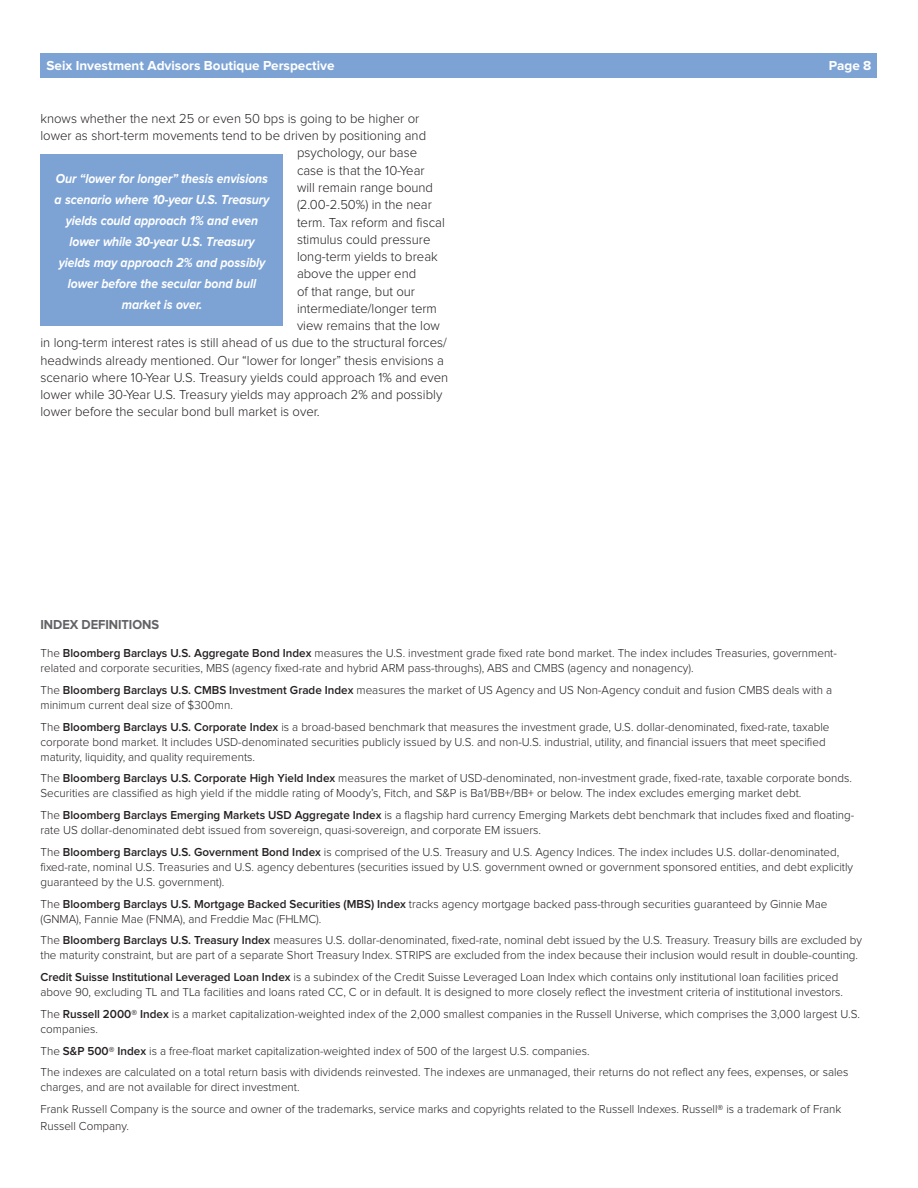
<style>
.page{position:relative;width:918px;height:1188px;background:#fff}
.page>*{position:absolute;margin:0;border:0;box-sizing:border-box;transform-origin:0 0}
.t1{font:300 13.5px "Proxima Nova";color:#231f20}
.t2{font:italic 700 13.5px/21px "Proxima Nova";letter-spacing:-.005em;color:#fff;text-align:center;scale:.9 1}
.t3{font:700 13.5px "Proxima Nova";color:#fff}
.t4{font:700 13.5px "Proxima Nova";letter-spacing:-.005em;color:#636366;scale:.95 1}
.t5{font:300 12px/15px "Proxima Nova";color:#231f20}
.s1{font-weight:600}
</style>
<div class="page">
<div style="left:40px;top:53px;width:838px;height:24px;background:#7da3d5"></div>
<div style="left:40px;top:154px;width:244px;height:172px;background:#7da3d5"></div>
<p class="t3" style="left:47px;top:60px;width:289px">Seix Investment Advisors Boutique Perspective</p>
<p class="t3" style="left:829px;top:60px;width:44px">Page 8</p>
<p class="t1" style="left:40px;top:112px;width:380px">knows whether the next 25 or even 50 bps is going to be higher or</p>
<p class="t1" style="left:40px;top:130px;width:387px">lower as short-term movements tend to be driven by positioning and</p>
<p class="t1" style="left:297px;top:147px;width:122px">psychology, our base</p>
<p class="t1" style="left:297px;top:164px;width:129px">case is that the 10-Year</p>
<p class="t1" style="left:297px;top:181px;width:138px">will remain range bound</p>
<p class="t1" style="left:297px;top:199px;width:136px">(2.00-2.50%) in the near</p>
<p class="t1" style="left:297px;top:216px;width:149px">term. Tax reform and fiscal</p>
<p class="t1" style="left:297px;top:233px;width:135px">stimulus could pressure</p>
<p class="t1" style="left:297px;top:250px;width:142px">long-term yields to break</p>
<p class="t1" style="left:297px;top:268px;width:121px">above the upper end</p>
<p class="t1" style="left:297px;top:285px;width:120px">of that range, but our</p>
<p class="t1" style="left:297px;top:302px;width:141px">intermediate/longer term</p>
<p class="t1" style="left:297px;top:319px;width:145px">view remains that the low</p>
<p class="t1" style="left:40px;top:337px;width:408px">in long-term interest rates is still ahead of us due to the structural forces/</p>
<p class="t1" style="left:40px;top:354px;width:405px">headwinds already mentioned. Our “lower for longer” thesis envisions a</p>
<p class="t1" style="left:40px;top:371px;width:409px">scenario where 10-Year U.S. Treasury yields could approach 1% and even</p>
<p class="t1" style="left:40px;top:388px;width:403px">lower while 30-Year U.S. Treasury yields may approach 2% and possibly</p>
<p class="t1" style="left:40px;top:406px;width:281px">lower before the secular bond bull market is over.</p>
<p class="t2" style="left:55px;top:168px;width:240px">Our “lower for longer” thesis envisions a scenario where 10-year U.S. Treasury yields could approach 1% and even lower while 30-year U.S. Treasury yields may approach 2% and possibly lower before the secular bond bull market is over.</p>
<p class="t4" style="left:40px;top:618px;width:126px">INDEX DEFINITIONS</p>
<p class="t5" style="left:40px;top:646px;width:798px">The <span class="s1">Bloomberg Barclays U.S. Aggregate Bond Index</span> measures the U.S. investment grade fixed rate bond market. The index includes Treasuries, government&shy;related and corporate securities, MBS (agency fixed-rate and hybrid ARM pass-throughs), ABS and CMBS (agency and nonagency).</p>
<p class="t5" style="left:40px;top:683px;width:793px">The <span class="s1">Bloomberg Barclays U.S. CMBS Investment Grade Index</span> measures the market of US Agency and US Non-Agency conduit and fusion CMBS deals with a minimum current deal size of $300mn.</p>
<p class="t5" style="left:40px;top:720px;width:790px">The <span class="s1">Bloomberg Barclays U.S. Corporate Index</span> is a broad-based benchmark that measures the investment grade, U.S. dollar-denominated, fixed-rate, taxable corporate bond market. It includes USD-denominated securities publicly issued by U.S. and non-U.S. industrial, utility, and financial issuers that meet specified maturity, liquidity, and quality requirements.</p>
<p class="t5" style="left:40px;top:771px;width:813px">The <span class="s1">Bloomberg Barclays U.S. Corporate High Yield Index</span> measures the market of USD-denominated, non-investment grade, fixed-rate, taxable corporate bonds.<br>Securities are classified as high yield if the middle rating of Moody’s, Fitch, and S&amp;P is Ba1/BB+/BB+ or below. The index excludes emerging market debt.</p>
<p class="t5" style="left:40px;top:808px;width:815px">The <span class="s1">Bloomberg Barclays Emerging Markets USD Aggregate Index</span> is a flagship hard currency Emerging Markets debt benchmark that includes fixed and floating&shy;rate US dollar-denominated debt issued from sovereign, quasi-sovereign, and corporate EM issuers.</p>
<p class="t5" style="left:40px;top:845px;width:814px">The <span class="s1">Bloomberg Barclays U.S. Government Bond Index</span> is comprised of the U.S. Treasury and U.S. Agency Indices. The index includes U.S. dollar-denominated, fixed-rate, nominal U.S. Treasuries and U.S. agency debentures (securities issued by U.S. government owned or government sponsored entities, and debt explicitly guaranteed by the U.S. government).</p>
<p class="t5" style="left:40px;top:897px;width:788px">The <span class="s1">Bloomberg Barclays U.S. Mortgage Backed Securities (MBS) Index</span> tracks agency mortgage backed pass-through securities guaranteed by Ginnie Mae (GNMA), Fannie Mae (FNMA), and Freddie Mac (FHLMC).</p>
<p class="t5" style="left:40px;top:933px;width:823px">The <span class="s1">Bloomberg Barclays U.S. Treasury Index</span> measures U.S. dollar-denominated, fixed-rate, nominal debt issued by the U.S. Treasury. Treasury bills are excluded by the maturity constraint, but are part of a separate Short Treasury Index. STRIPS are excluded from the index because their inclusion would result in double-counting.</p>
<p class="t5" style="left:40px;top:970px;width:804px"><span class="s1">Credit Suisse Institutional Leveraged Loan Index</span> is a subindex of the Credit Suisse Leveraged Loan Index which contains only institutional loan facilities priced above 90, excluding TL and TLa facilities and loans rated CC, C or in default. It is designed to more closely reflect the investment criteria of institutional investors.</p>
<p class="t5" style="left:40px;top:1007px;width:821px">The <span class="s1">Russell 2000® Index</span> is a market capitalization-weighted index of the 2,000 smallest companies in the Russell Universe, which comprises the 3,000 largest U.S. companies.</p>
<p class="t5" style="left:40px;top:1040px;width:810px;line-height:21.8px">The <span class="s1">S&amp;P 500® Index</span> is a free-float market capitalization-weighted index of 500 of the largest U.S. companies.<br>The indexes are calculated on a total return basis with dividends reinvested. The indexes are unmanaged, their returns do not reflect any fees, expenses, or sales</p>
<p class="t5" style="left:40px;top:1077px;width:802px;line-height:21.8px">charges, and are not available for direct investment.<br>Frank Russell Company is the source and owner of the trademarks, service marks and copyrights related to the Russell Indexes. Russell® is a trademark of Frank</p>
<p class="t5" style="left:40px;top:1119px;width:90px">Russell Company.</p>
</div>
